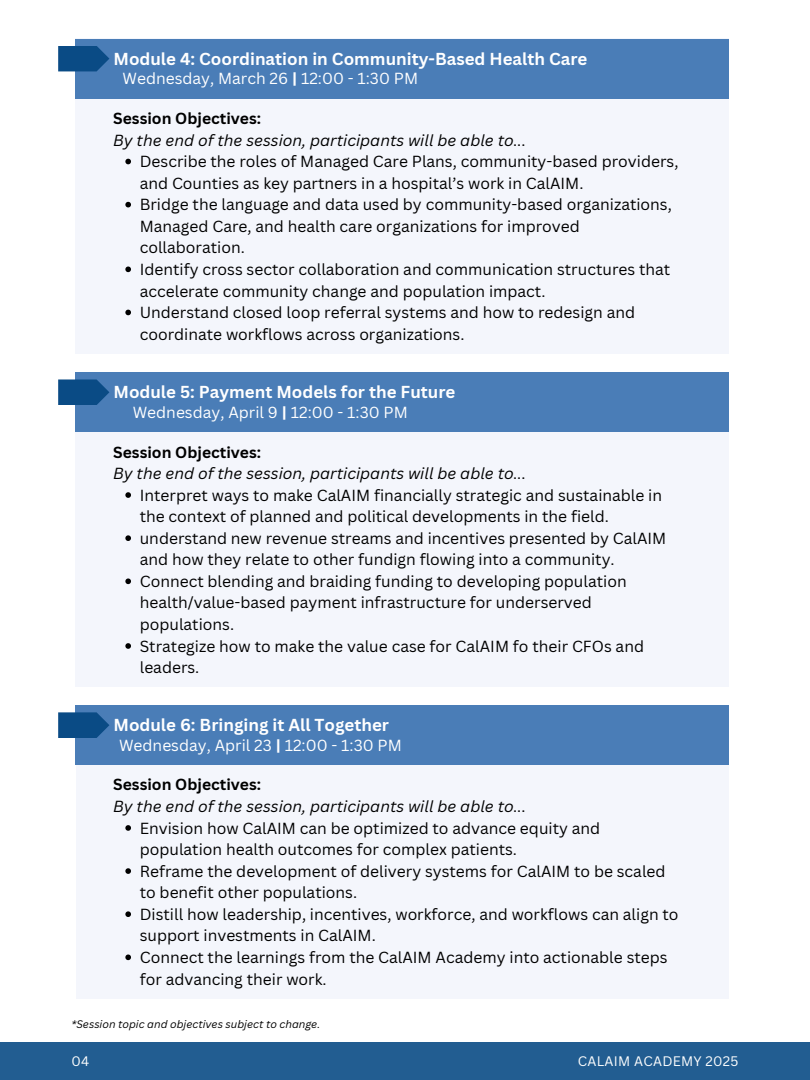
<style>
.page{position:relative;width:810px;height:1080px;background:#fff}
.page>*{position:absolute;margin:0;border:0;box-sizing:border-box;transform-origin:0 0}
.t1{font:700 16.88px "Canva Sans";color:#fff}
.t2{font:15.62px/21.6px "Canva Sans";color:#000}
.t3{font:italic 15.62px/21.6px "Canva Sans";color:#000}
.t4{font:15.62px "Canva Sans";color:#fff}
.t5{font:13.44px "Canva Sans";letter-spacing:.02em;color:#fff}
.t6{font:italic 10.62px "Canva Sans";color:#000}
.s1{font-weight:700}
.s2{font-weight:700;font-style:normal}
</style>
<div class="page">
<div style="left:0;top:1043px;width:810px;height:37px;background:#225d91"></div>
<div style="left:76px;top:705px;width:653px;height:294px;background:#f4f6fc"></div>
<div style="left:76px;top:705px;width:653px;height:60px;background:#4a7db7"></div>
<svg style="left:58px;top:712px;width:51px;height:26px"></svg>
<svg style="left:125px;top:825px;width:6px;height:6px"></svg>
<svg style="left:125px;top:868px;width:6px;height:6px"></svg>
<svg style="left:125px;top:911px;width:6px;height:6px"></svg>
<svg style="left:125px;top:955px;width:6px;height:5px"></svg>
<div style="left:76px;top:372px;width:653px;height:315px;background:#f4f6fc"></div>
<div style="left:76px;top:372px;width:653px;height:60px;background:#4a7db7"></div>
<svg style="left:58px;top:379px;width:51px;height:26px"></svg>
<svg style="left:125px;top:492px;width:6px;height:6px"></svg>
<svg style="left:125px;top:535px;width:6px;height:6px"></svg>
<svg style="left:125px;top:578px;width:6px;height:6px"></svg>
<svg style="left:125px;top:643px;width:6px;height:6px"></svg>
<div style="left:76px;top:39px;width:653px;height:315px;background:#f4f6fc"></div>
<div style="left:76px;top:39px;width:653px;height:60px;background:#4a7db7"></div>
<svg style="left:58px;top:46px;width:51px;height:25px"></svg>
<svg style="left:125px;top:159px;width:6px;height:5px"></svg>
<svg style="left:125px;top:202px;width:6px;height:5px"></svg>
<svg style="left:125px;top:267px;width:6px;height:5px"></svg>
<svg style="left:125px;top:310px;width:6px;height:5px"></svg>
<h2 class="t1" style="left:113px;top:47px;width:476px">Module 4: Coordination in Community-Based Health Care</h2>
<p class="t4" style="left:122px;top:67px;width:297px">Wednesday, March 26 <span class="s1">|</span> 12:00 - 1:30 PM</p>
<p class="t3" style="left:113px;top:107px;width:414px"><span class="s2">Session Objectives:<br></span>By the end of the session, participants will be able to...</p>
<p class="t2" style="left:140px;top:150px;width:540px">Describe the roles of Managed Care Plans, community-based providers, and Counties as key partners in a hospital’s work in CalAIM.</p>
<p class="t2" style="left:140px;top:193px;width:534px">Bridge the language and data used by community-based organizations,<br>Managed Care, and health care organizations for improved collaboration.</p>
<p class="t2" style="left:140px;top:258px;width:532px">Identify cross sector collaboration and communication structures that accelerate community change and population impact.</p>
<p class="t2" style="left:140px;top:301px;width:497px">Understand closed loop referral systems and how to redesign and coordinate workflows across organizations.</p>
<h2 class="t1" style="left:113px;top:380px;width:343px">Module 5: Payment Models for the Future</h2>
<p class="t4" style="left:133px;top:401px;width:277px">Wednesday, April 9 <span class="s1">|</span> 12:00 - 1:30 PM</p>
<p class="t3" style="left:113px;top:441px;width:414px"><span class="s2">Session Objectives:<br></span>By the end of the session, participants will be able to...</p>
<p class="t2" style="left:140px;top:484px;width:524px">Interpret ways to make CalAIM financially strategic and sustainable in the context of planned and political developments in the field.</p>
<p class="t2" style="left:140px;top:527px;width:528px">understand new revenue streams and incentives presented by CalAIM and how they relate to other fundign flowing into a community.</p>
<h1 class="t2" style="left:140px;top:570px;width:488px">Connect blending and braiding funding to developing population health/value-based payment infrastructure for underserved populations.</h1>
<h2 class="t2" style="left:140px;top:635px;width:506px">Strategize how to make the value case for CalAIM fo their CFOs and leaders.</h2>
<h2 class="t1" style="left:113px;top:713px;width:277px">Module 6: Bringing it All Together</h2>
<p class="t4" style="left:119px;top:734px;width:284px">Wednesday, April 23 <span class="s1">|</span> 12:00 - 1:30 PM</p>
<p class="t3" style="left:113px;top:774px;width:414px"><span class="s2">Session Objectives:<br></span>By the end of the session, participants will be able to...</p>
<p class="t2" style="left:140px;top:817px;width:462px">Envision how CalAIM can be optimized to advance equity and population health outcomes for complex patients.</p>
<p class="t2" style="left:140px;top:860px;width:527px">Reframe the development of delivery systems for CalAIM to be scaled to benefit other populations.</p>
<h1 class="t2" style="left:140px;top:903px;width:540px">Distill how leadership, incentives, workforce, and workflows can align to support investments in CalAIM.</h1>
<h2 class="t2" style="left:140px;top:946px;width:529px">Connect the learnings from the CalAIM Academy into actionable steps for advancing their work.</h2>
<p class="t6" style="left:71px;top:1016px;width:250px">*Session topic and objectives subject to change.</p>
<h1 class="t5" style="left:71px;top:1052px;width:19px">04</h1>
<h2 class="t5" style="left:578px;top:1052px;width:162px">CALAIM ACADEMY 2025</h2>
</div>
